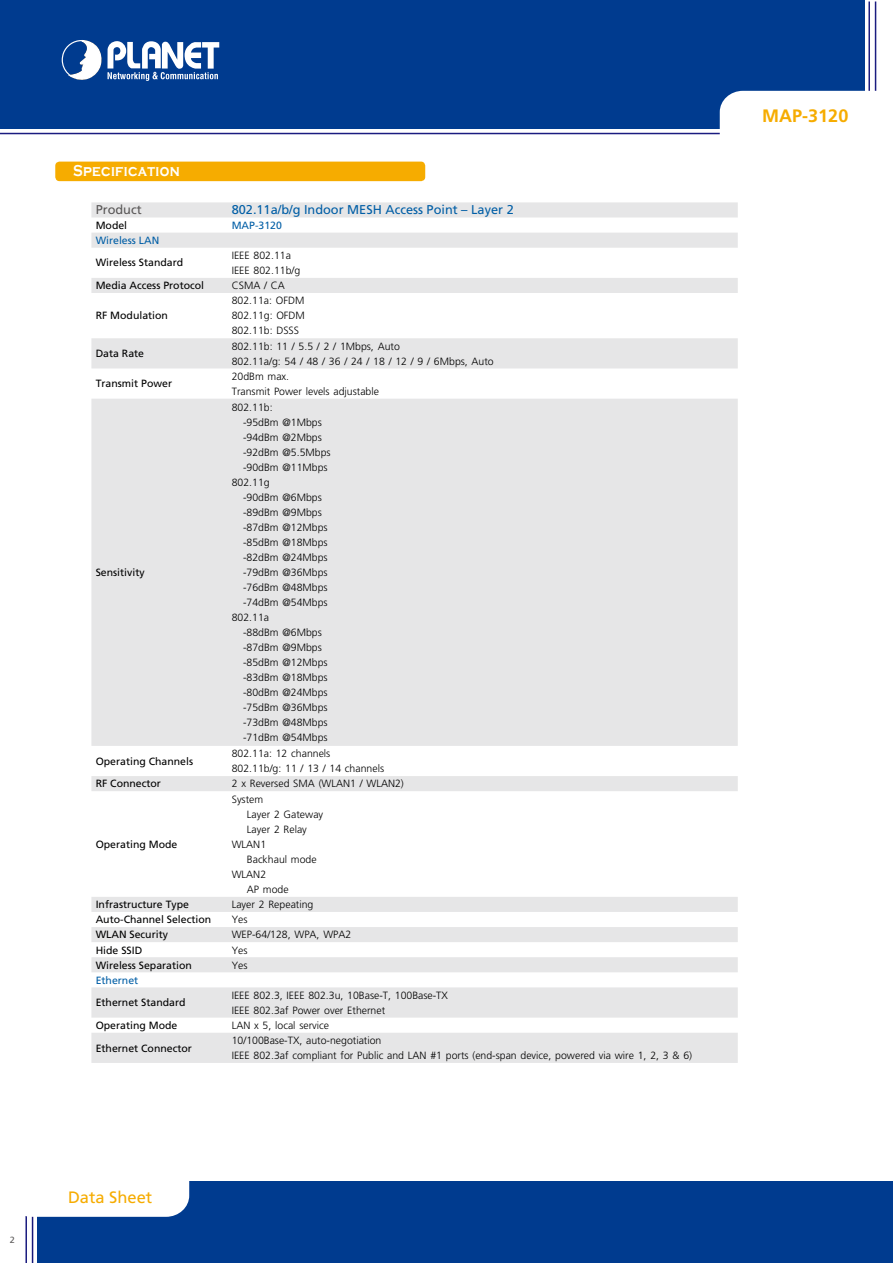
<style>
.page{position:relative;width:893px;height:1263px;background:#fff}
.page>*{position:absolute;margin:0;border:0;box-sizing:border-box;transform-origin:0 0}
.t1{font:700 18px "Frutiger";color:#f6ac00}
.t2{font:16.5px "Frutiger";color:#f6ac00}
.t3{font:700 16.2px "Copperplate Gothic";letter-spacing:.025em;color:#fff;scale:.83 1}
.t4{font:12.75px "Frutiger";color:#005ea6}
.t5{font:12.75px "Frutiger";color:#595757}
.t6{font:300 10.5px/15px "Frutiger";color:#000}
.t7{font:10.5px "Frutiger";color:#000}
.t8{font:10.5px "Frutiger";color:#005ea6}
.t9{font:9px "Frutiger";color:#595757}
</style>
<div class="page">
<div style="left:0;top:1px;width:864px;height:128px;background:#003b8f"></div>
<hr style="left:868px;top:2px;width:2px;height:127px;background:#1b1c80">
<hr style="left:875px;top:2px;width:1px;height:127px;background:#1b1c80">
<svg style="left:62px;top:40px;width:157px;height:41px"></svg>
<div style="left:720px;top:91px;width:156px;height:38px;background:#fff"></div>
<hr style="left:0;top:133px;width:720px;height:1px;background:#1b1c80">
<div style="left:37px;top:1181px;width:856px;height:82px;background:#003b8f"></div>
<hr style="left:32px;top:1181px;width:1px;height:82px;background:#181878">
<hr style="left:25px;top:1181px;width:2px;height:82px;background:#1b1c80">
<div style="left:8px;top:1152px;width:181px;height:65px;background:#fff;border-radius:22px"></div>
<div style="left:55px;top:162px;width:370px;height:19px;background:#f6ac00;border-radius:4px"></div>
<svg style="left:91px;top:202px;width:647px;height:861px;fill:#e6e6e7"></svg>
<p class="t9" style="left:10px;top:1234px;width:7px">2</p>
<h3 class="t3" style="left:73px;top:162px;width:130px">Specification</h3>
<p class="t5" style="left:96px;top:202px;width:48px">Product</p>
<p class="t4" style="left:232px;top:202px;width:283px">802.11a/b/g Indoor MESH Access Point – Layer 2</p>
<p class="t7" style="left:96px;top:219px;width:33px">Model</p>
<p class="t8" style="left:232px;top:219px;width:52px">MAP-3120</p>
<p class="t8" style="left:96px;top:234px;width:65px">Wireless LAN</p>
<p class="t7" style="left:96px;top:257px;width:89px">Wireless Standard</p>
<p class="t6" style="left:232px;top:248px;width:70px">IEEE 802.11a<br>IEEE 802.11b/g</p>
<p class="t7" style="left:96px;top:279px;width:110px">Media Access Protocol</p>
<p class="t6" style="left:232px;top:278px;width:55px">CSMA / CA</p>
<p class="t7" style="left:96px;top:309px;width:74px">RF Modulation</p>
<p class="t6" style="left:232px;top:293px;width:75px;text-align:justify">802.11a: OFDM 802.11g: OFDM 802.11b: DSSS</p>
<p class="t7" style="left:96px;top:347px;width:50px">Data Rate</p>
<p class="t6" style="left:232px;top:338px;width:264px">802.11b: 11 / 5.5 / 2 / 1Mbps, Auto<br>802.11a/g: 54 / 48 / 36 / 24 / 18 / 12 / 9 / 6Mbps, Auto</p>
<p class="t7" style="left:96px;top:377px;width:78px">Transmit Power</p>
<p class="t6" style="left:232px;top:369px;width:149px">20dBm max.<br>Transmit Power levels adjustable</p>
<p class="t7" style="left:96px;top:566px;width:51px">Sensitivity</p>
<p class="t6" style="left:232px;top:400px;width:42px">802.11b:</p>
<p class="t6" style="left:243px;top:415px;width:80px">-95dBm @1Mbps</p>
<p class="t6" style="left:243px;top:430px;width:80px">-94dBm @2Mbps</p>
<p class="t6" style="left:243px;top:445px;width:89px">-92dBm @5.5Mbps</p>
<p class="t6" style="left:243px;top:460px;width:86px">-90dBm @11Mbps</p>
<p class="t6" style="left:232px;top:475px;width:39px">802.11g</p>
<p class="t6" style="left:243px;top:490px;width:80px">-90dBm @6Mbps</p>
<p class="t6" style="left:243px;top:505px;width:80px">-89dBm @9Mbps</p>
<p class="t6" style="left:243px;top:520px;width:86px">-87dBm @12Mbps</p>
<p class="t6" style="left:243px;top:535px;width:86px">-85dBm @18Mbps</p>
<p class="t6" style="left:243px;top:550px;width:86px">-82dBm @24Mbps</p>
<p class="t6" style="left:243px;top:565px;width:86px">-79dBm @36Mbps</p>
<p class="t6" style="left:243px;top:580px;width:86px">-76dBm @48Mbps</p>
<p class="t6" style="left:243px;top:595px;width:86px">-74dBm @54Mbps</p>
<p class="t6" style="left:232px;top:610px;width:39px">802.11a</p>
<p class="t6" style="left:243px;top:625px;width:80px">-88dBm @6Mbps</p>
<p class="t6" style="left:243px;top:640px;width:80px">-87dBm @9Mbps</p>
<p class="t6" style="left:243px;top:655px;width:86px">-85dBm @12Mbps</p>
<p class="t6" style="left:243px;top:670px;width:86px">-83dBm @18Mbps</p>
<p class="t6" style="left:243px;top:685px;width:86px">-80dBm @24Mbps</p>
<p class="t6" style="left:243px;top:700px;width:86px">-75dBm @36Mbps</p>
<p class="t6" style="left:243px;top:715px;width:86px">-73dBm @48Mbps</p>
<p class="t6" style="left:243px;top:730px;width:86px">-71dBm @54Mbps</p>
<p class="t7" style="left:96px;top:755px;width:99px">Operating Channels</p>
<p class="t6" style="left:232px;top:746px;width:154px">802.11a: 12 channels<br>802.11b/g: 11 / 13 / 14 channels</p>
<p class="t7" style="left:96px;top:778px;width:67px">RF Connector</p>
<p class="t6" style="left:232px;top:776px;width:174px">2 x Reversed SMA (WLAN1 / WLAN2)</p>
<p class="t7" style="left:96px;top:838px;width:83px">Operating Mode</p>
<p class="t6" style="left:232px;top:792px;width:33px">System</p>
<p class="t6" style="left:247px;top:807px;width:78px">Layer 2 Gateway</p>
<p class="t6" style="left:247px;top:822px;width:62px">Layer 2 Relay</p>
<p class="t6" style="left:232px;top:837px;width:36px">WLAN1</p>
<p class="t6" style="left:247px;top:852px;width:71px">Backhaul mode</p>
<p class="t6" style="left:232px;top:867px;width:36px">WLAN2</p>
<p class="t6" style="left:247px;top:882px;width:43px">AP mode</p>
<p class="t7" style="left:96px;top:898px;width:95px">Infrastructure Type</p>
<p class="t6" style="left:232px;top:897px;width:83px">Layer 2 Repeating</p>
<p class="t7" style="left:96px;top:913px;width:117px">Auto-Channel Selection</p>
<p class="t6" style="left:232px;top:912px;width:17px">Yes</p>
<p class="t7" style="left:96px;top:928px;width:74px">WLAN Security</p>
<p class="t6" style="left:232px;top:927px;width:121px">WEP-64/128, WPA, WPA2</p>
<p class="t7" style="left:96px;top:944px;width:48px">Hide SSID</p>
<p class="t6" style="left:232px;top:942px;width:17px">Yes</p>
<p class="t7" style="left:96px;top:959px;width:98px">Wireless Separation</p>
<p class="t6" style="left:232px;top:957px;width:17px">Yes</p>
<p class="t8" style="left:96px;top:974px;width:44px">Ethernet</p>
<p class="t7" style="left:96px;top:996px;width:91px">Ethernet Standard</p>
<p class="t6" style="left:232px;top:988px;width:218px">IEEE 802.3, IEEE 802.3u, 10Base-T, 100Base-TX<br>IEEE 802.3af Power over Ethernet</p>
<p class="t7" style="left:96px;top:1019px;width:83px">Operating Mode</p>
<p class="t6" style="left:232px;top:1018px;width:99px">LAN x 5, local service</p>
<p class="t7" style="left:96px;top:1042px;width:98px">Ethernet Connector</p>
<p class="t6" style="left:232px;top:1033px;width:462px">10/100Base-TX, auto-negotiation<br>IEEE 802.3af compliant for Public and LAN #1 ports (end-span device, powered via wire 1, 2, 3 &amp; 6)</p>
<h2 class="t2" style="left:68px;top:1188px;width:86px">Data Sheet</h2>
<h1 class="t1" style="left:762px;top:105px;width:88px">MAP-3120</h1>
</div>
